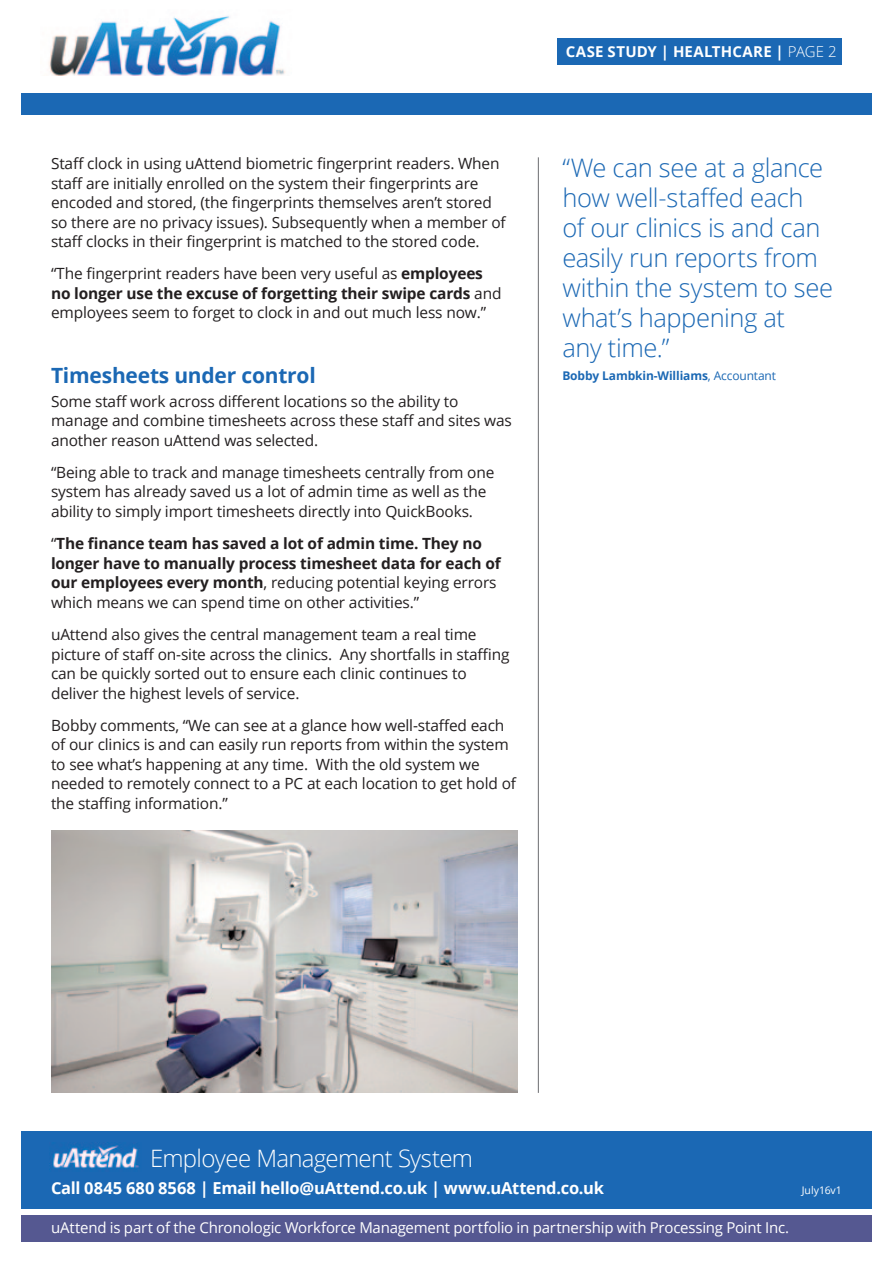
<style>
.page{position:relative;width:893px;height:1263px;background:#fff}
.page>*{position:absolute;margin:0;border:0;box-sizing:border-box;transform-origin:0 0}
.t1{font:300 25.5px/30px "Open Sans";letter-spacing:-.015em;color:#1b68b4}
.t2{font:300 24px "Open Sans";letter-spacing:-.03em;color:#fff}
.t3{font:700 21px "Open Sans";letter-spacing:-.01em;color:#1b68b4}
.t4{font:700 16.5px "Open Sans";letter-spacing:-.015em;color:#fff}
.t5{font:15.45px/19.5px "Open Sans";letter-spacing:-.01em;color:#231f20}
.t6{font:700 15.45px/19.5px "Open Sans";letter-spacing:-.01em;color:#231f20}
.t7{font:15px "Open Sans";letter-spacing:-.015em;color:#fff}
.t8{font:700 15px "Open Sans";letter-spacing:.02em;color:#fff}
.t9{font:700 12px "Open Sans";letter-spacing:-.01em;color:#1b68b4}
.t10{font:10.5px "Open Sans";letter-spacing:.005em;color:#fff}
.s1{font-weight:700}
.s2{font-weight:400}
.s3{font-weight:300}
</style>
<div class="page">
<div style="left:21px;top:94px;width:851px;height:21px;background:#1b68b4"></div>
<hr style="left:538px;top:157px;width:1px;height:936px;background:#6c6d70">
<img style="left:49px;top:16px;width:237px;height:60px">
<div style="left:21px;top:1131px;width:851px;height:78px;background:#1b68b4"></div>
<div style="left:21px;top:1215px;width:851px;height:27px;background:#555891"></div>
<img style="left:52px;top:1142px;width:88px;height:27px">
<div style="left:557px;top:38px;width:285px;height:27px;background:#1b68b4"></div>
<img style="left:51px;top:831px;width:466px;height:262px">
<p class="t5" style="left:51px;top:153px;width:456px">Staff clock in using uAttend biometric fingerprint readers. When staff are initially enrolled on the system their fingerprints are encoded and stored, (the fingerprints themselves aren’t stored so there are no privacy issues). Subsequently when a member of staff clocks in their fingerprint is matched to the stored code.</p>
<p class="t5" style="left:51px;top:264px;width:452px">“The fingerprint readers have been very useful as <span class="s1">employees no longer use the excuse of forgetting their swipe cards</span> and employees seem to forget to clock in and out much less now.”</p>
<p class="t3" style="left:51px;top:360px;width:266px">Timesheets under control</p>
<p class="t5" style="left:51px;top:391px;width:462px">Some staff work across different locations so the ability to manage and combine timesheets across these staff and sites was another reason uAttend was selected.</p>
<p class="t5" style="left:51px;top:462px;width:445px">“Being able to track and manage timesheets centrally from one system has already saved us a lot of admin time as well as the ability to simply import timesheets directly into QuickBooks.</p>
<p class="t6" style="left:51px;top:533px;width:451px"><span class="s2">“</span>The finance team has saved a lot of admin time. They no longer have to manually process timesheet data for each of our employees every month<span class="s2">, reducing potential keying errors which means we can spend time on other activities.”</span></p>
<p class="t5" style="left:51px;top:624px;width:460px">uAttend also gives the central management team a real time picture of staff on-site across the clinics. Any shortfalls in staffing can be quickly sorted out to ensure each clinic continues to deliver the highest levels of service.</p>
<p class="t5" style="left:51px;top:715px;width:467px">Bobby comments, “We can see at a glance how well-staffed each of our clinics is and can easily run reports from within the system to see what’s happening at any time. With the old system we needed to remotely connect to a PC at each location to get hold of the staffing information.”</p>
<p class="t8" style="left:566px;top:41px;width:272px">CASE STUDY | HEALTHCARE | <span class="s3">PAGE 2</span></p>
<p class="t1" style="left:562px;top:152px;width:272px">“We can see at a glance how well-staffed each<br>of our clinics is and can easily run reports from within the system to see what’s happening at<br>any time.”</p>
<p class="t9" style="left:562px;top:368px;width:215px">Bobby Lambkin-Williams<span class="s2">, Accountant</span></p>
<p class="t2" style="left:150px;top:1141px;width:324px">Employee Management System</p>
<p class="t4" style="left:51px;top:1176px;width:554px">Call 0845 680 8568 | Email hello@uAttend.co.uk | www.uAttend.co.uk</p>
<p class="t10" style="left:802px;top:1183px;width:42px">July16v1</p>
<p class="t7" style="left:51px;top:1217px;width:739px">uAttend is part of the Chronologic Workforce Management portfolio in partnership with Processing Point Inc.</p>
</div>
